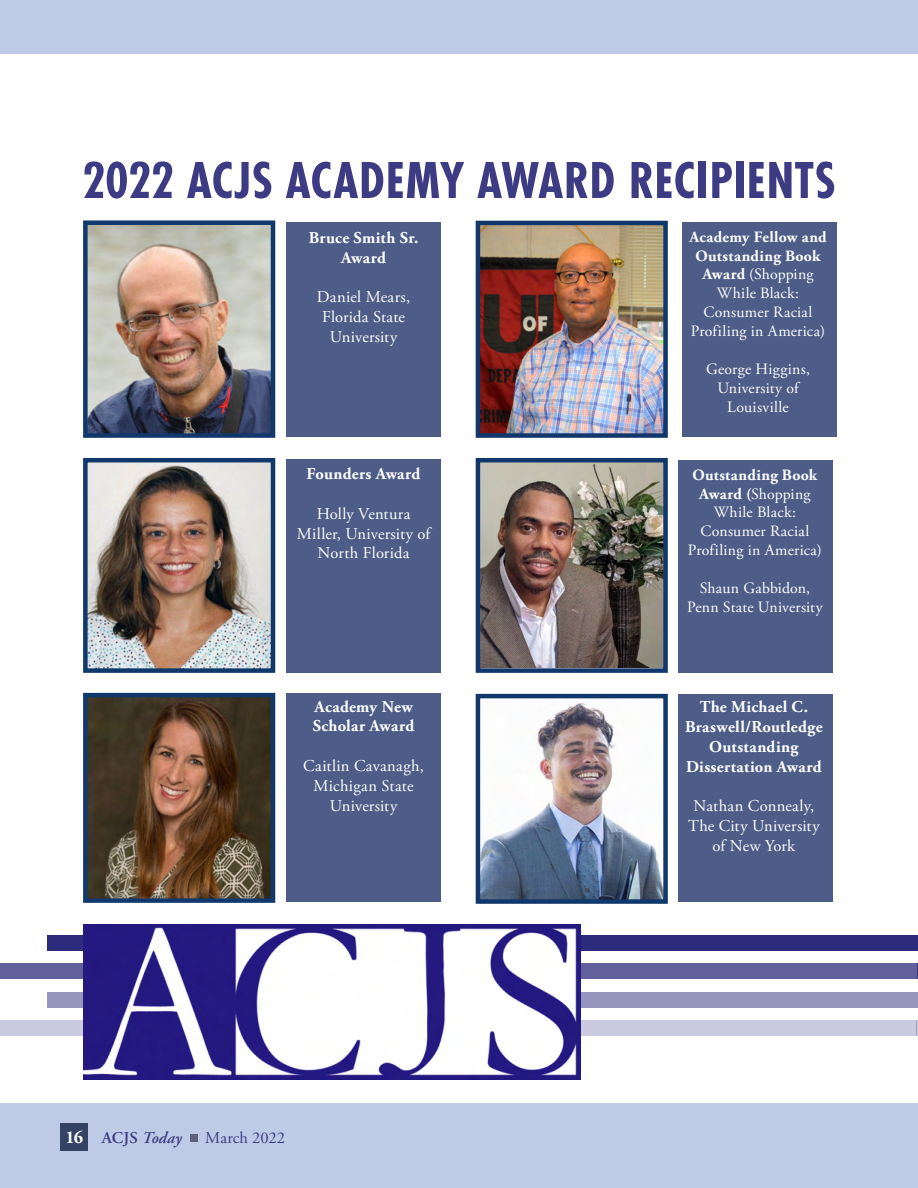
<style>
.page{position:relative;width:918px;height:1188px;background:#fff}
.page>*{position:absolute;margin:0;border:0;box-sizing:border-box;transform-origin:0 0}
.Subhead{font:700 54px "Futura PT Cond";letter-spacing:.005em;color:#3d3b83}
.Body{font:700 18px "Adobe Garamond Pro";color:#fff}
.Section__Head{font:16.5px/19.8px "Adobe Garamond Pro";letter-spacing:.01em;color:#fff;text-align:center}
.Section__Head-2{font:700 16.5px/19.8px "Adobe Garamond Pro";letter-spacing:.02em;color:#fff;text-align:center}
.Body-2{font:italic 600 16.5px "Adobe Garamond Pro";letter-spacing:.005em;color:#3d3b83}
.Body-3{font:16.5px "Adobe Garamond Pro";letter-spacing:.005em;color:#3d3b83}
.Section__Head-3{font:15.75px/18.9px "Adobe Garamond Pro";letter-spacing:.015em;color:#fff;text-align:center}
.s1{font-style:normal}
.s2{font-weight:700}
</style>
<div class="page">
<img style="left:88px;top:225px;width:182px;height:208px">
<div style="left:83px;top:220px;width:192px;height:218px;border:4px solid #11386d"></div>
<div style="left:286px;top:222px;width:155px;height:214px;background:#4d5d87"></div>
<img style="left:481px;top:226px;width:182px;height:207px">
<div style="left:476px;top:221px;width:192px;height:217px;border:4px solid #11386d"></div>
<div style="left:682px;top:222px;width:155px;height:214px;background:#4d5d87"></div>
<img style="left:88px;top:463px;width:182px;height:205px">
<div style="left:83px;top:458px;width:192px;height:215px;border:4px solid #11386d"></div>
<div style="left:286px;top:459px;width:155px;height:214px;background:#4d5d87"></div>
<img style="left:481px;top:463px;width:182px;height:205px">
<div style="left:476px;top:458px;width:192px;height:215px;border:4px solid #11386d"></div>
<div style="left:678px;top:460px;width:155px;height:213px;background:#4d5d87"></div>
<img style="left:88px;top:698px;width:182px;height:200px">
<div style="left:83px;top:693px;width:192px;height:210px;border:4px solid #11386d"></div>
<div style="left:286px;top:694px;width:155px;height:208px;background:#4d5d87"></div>
<img style="left:481px;top:702px;width:182px;height:197px">
<div style="left:476px;top:694px;width:192px;height:210px;border:4px solid #11386d"></div>
<div style="left:678px;top:695px;width:155px;height:207px;background:#4d5d87"></div>
<div style="left:0;top:1104px;width:918px;height:84px;background:#bfcae6"></div>
<div style="left:61px;top:1124px;width:27px;height:27px;background:#344264"></div>
<div style="left:190px;top:1135px;width:7px;height:7px;background:#60617c"></div>
<div style="left:0;top:0;width:918px;height:54px;background:#bfcae6"></div>
<div style="left:47px;top:935px;width:871px;height:16px;background:#2d2b7b"></div>
<div style="left:0;top:963px;width:918px;height:16px;background:#61609c"></div>
<div style="left:47px;top:992px;width:871px;height:16px;background:#9695bd"></div>
<div style="left:0;top:1020px;width:917px;height:16px;background:#cbcade"></div>
<img style="left:83px;top:925px;width:498px;height:154px">
<svg style="left:917px;top:963px;width:1px;height:16px"></svg>
<svg style="left:917px;top:1020px;width:1px;height:16px"></svg>
<p class="Subhead" style="left:82px;top:149px;width:755px">2022 ACJS ACADEMY AWARD RECIPIENTS</p>
<p class="Section__Head-2" style="left:309px;top:228px;width:111px">Bruce Smith Sr.<br>Award</p>
<p class="Section__Head" style="left:317px;top:288px;width:95px">Daniel Mears,<br>Florida State<br>University</p>
<p class="Section__Head-2" style="left:307px;top:464px;width:115px">Founders Award</p>
<p class="Section__Head" style="left:297px;top:504px;width:135px">Holly Ventura<br>Miller, University of<br>North Florida</p>
<p class="Section__Head-2" style="left:313px;top:697px;width:103px;text-align:left">Academy New<br>Scholar Award</p>
<p class="Section__Head" style="left:303px;top:756px;width:122px">Caitlin Cavanagh,<br>Michigan State<br>University</p>
<p class="Body" style="left:66px;top:1127px;width:19px">16</p>
<p class="Body-2" style="left:102px;top:1128px;width:81px"><span class="s1">ACJS</span> Today</p>
<p class="Body-3" style="left:205px;top:1128px;width:81px">March 2022</p>
<p class="Section__Head-3" style="left:689px;top:228px;width:139px"><span class="s2">Academy Fellow and<br>Outstanding Book<br>Award</span> (Shopping<br>While Black:<br>Consumer Racial<br>Profiling in America)</p>
<p class="Section__Head-3" style="left:706px;top:360px;width:106px">George Higgins,<br>University of<br>Louisville</p>
<p class="Section__Head-3" style="left:688px;top:466px;width:136px"><span class="s2">Outstanding Book<br>Award (</span>Shopping<br>While Black:<br>Consumer Racial<br>Profiling in America)</p>
<p class="Section__Head-3" style="left:687px;top:579px;width:137px">Shaun Gabbidon,<br>Penn State University</p>
<p class="Section__Head-2" style="left:685px;top:698px;width:139px">The Michael C.<br>Braswell/Routledge<br>Outstanding<br>Dissertation Award</p>
<p class="Section__Head" style="left:688px;top:797px;width:133px">Nathan Connealy,<br>The City University of New York</p>
</div>
